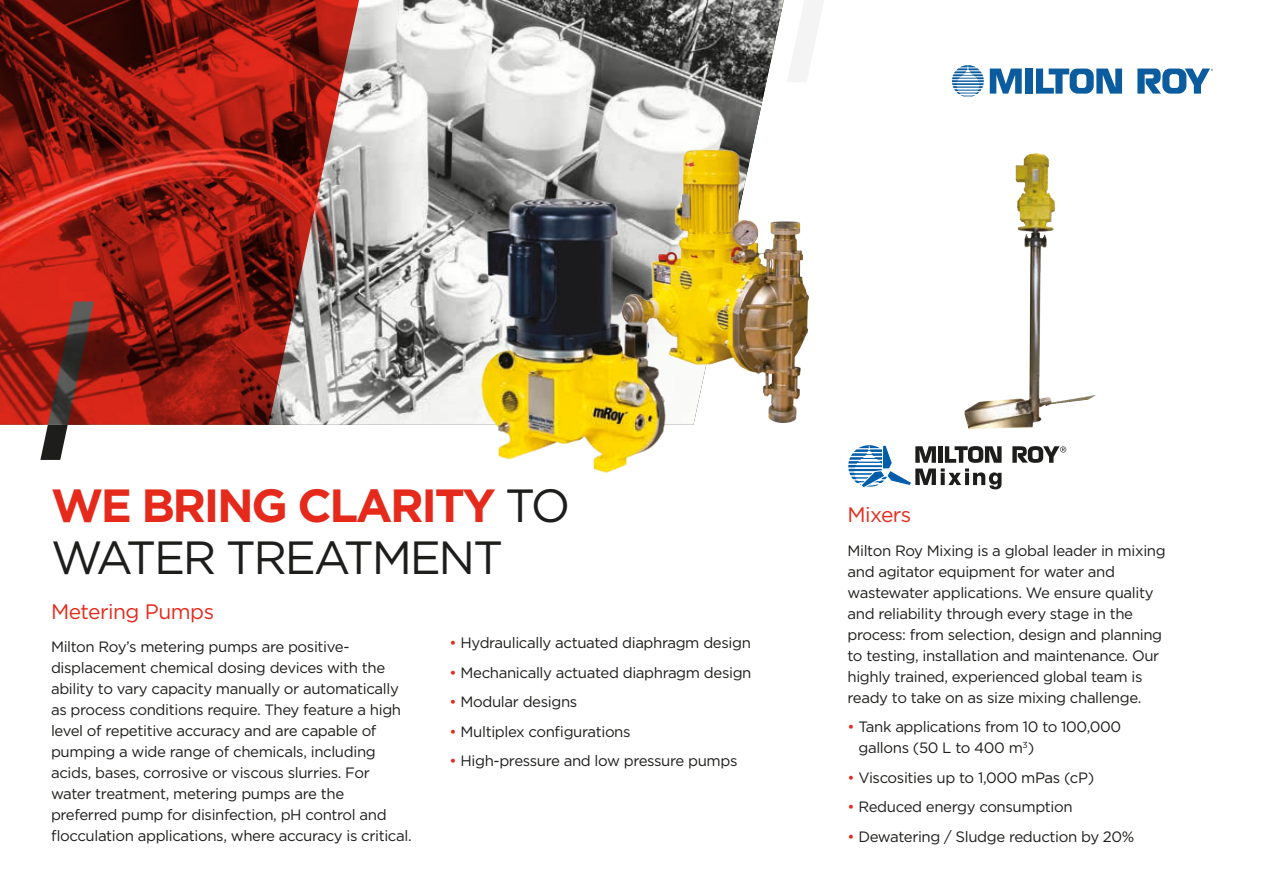
<style>
.page{position:relative;width:1263px;height:893px;background:#fff}
.page>*{position:absolute;margin:0;border:0;box-sizing:border-box;transform-origin:0 0}
.t1{font:46.5px/52.5px "Gotham";letter-spacing:-.05em;color:#1d1d1b}
.t2{font:21px "Gotham";letter-spacing:-.025em;color:#e52a1c}
.t3{font:15px/21px "Gotham";letter-spacing:-.025em;color:#1d1d1b}
.s1{font-weight:700;color:#e52a1c}
.s2{color:#e52a1c}
</style>
<div class="page">
<img style="left:553px;top:0;width:231px;height:425px">
<svg style="left:787px;top:0;width:37px;height:82px"></svg>
<img style="left:0;top:0;width:553px;height:460px">
<svg style="left:990px;top:69px;width:32px;height:25px"></svg>
<div style="left:1025px;top:69px;width:7px;height:25px;background:#0a5c9f"></div>
<svg style="left:1036px;top:69px;width:86px;height:25px"></svg>
<svg style="left:952px;top:65px;width:32px;height:32px"></svg>
<svg style="left:1137px;top:69px;width:76px;height:25px"></svg>
<svg style="left:848px;top:445px;width:153px;height:44px"></svg>
<svg style="left:1012px;top:446px;width:54px;height:17px"></svg>
<img style="left:622px;top:149px;width:187px;height:273px">
<img style="left:475px;top:191px;width:199px;height:282px">
<img style="left:964px;top:153px;width:84px;height:276px">
<h1 class="t1" style="left:51px;top:478px;width:521px"><span class="s1">WE BRING CLARITY</span> TO<br>WATER TREATMENT</h1>
<h2 class="t2" style="left:51px;top:598px;width:165px">Metering Pumps</h2>
<p class="t3" style="left:51px;top:636px;width:362px">Milton Roy’s metering pumps are positive&shy;displacement chemical dosing devices with the ability to vary capacity manually or automatically as process conditions require. They feature a high level of repetitive accuracy and are capable of pumping a wide range of chemicals, including acids, bases, corrosive or viscous slurries. For water treatment, metering pumps are the preferred pump for disinfection, pH control and flocculation applications, where accuracy is critical.</p>
<p class="t3" style="left:450px;top:632px;width:303px"><span class="s2">•</span> Hydraulically actuated diaphragm design</p>
<p class="t3" style="left:450px;top:661px;width:303px"><span class="s2">•</span> Mechanically actuated diaphragm design</p>
<p class="t3" style="left:450px;top:691px;width:129px"><span class="s2">•</span> Modular designs</p>
<p class="t3" style="left:450px;top:720px;width:182px"><span class="s2">•</span> Multiplex configurations</p>
<p class="t3" style="left:450px;top:750px;width:289px"><span class="s2">•</span> High-pressure and low pressure pumps</p>
<h2 class="t2" style="left:847px;top:501px;width:65px">Mixers</h2>
<p class="t3" style="left:847px;top:540px;width:320px">Milton Roy Mixing is a global leader in mixing and agitator equipment for water and wastewater applications. We ensure quality and reliability through every stage in the process: from selection, design and planning to testing, installation and maintenance. Our highly trained, experienced global team is ready to take on as size mixing challenge.</p>
<p class="t3" style="left:858px;top:716px;width:264px;text-indent:-11px"><span class="s2">•</span> Tank applications from 10 to 100,000 gallons (50 L to 400 m<sup>3</sup>)</p>
<p class="t3" style="left:847px;top:767px;width:248px"><span class="s2">•</span> Viscosities up to 1,000 mPas (cP)</p>
<p class="t3" style="left:847px;top:796px;width:227px"><span class="s2">•</span> Reduced energy consumption</p>
<p class="t3" style="left:847px;top:826px;width:288px"><span class="s2">•</span> Dewatering / Sludge reduction by 20%</p>
</div>
